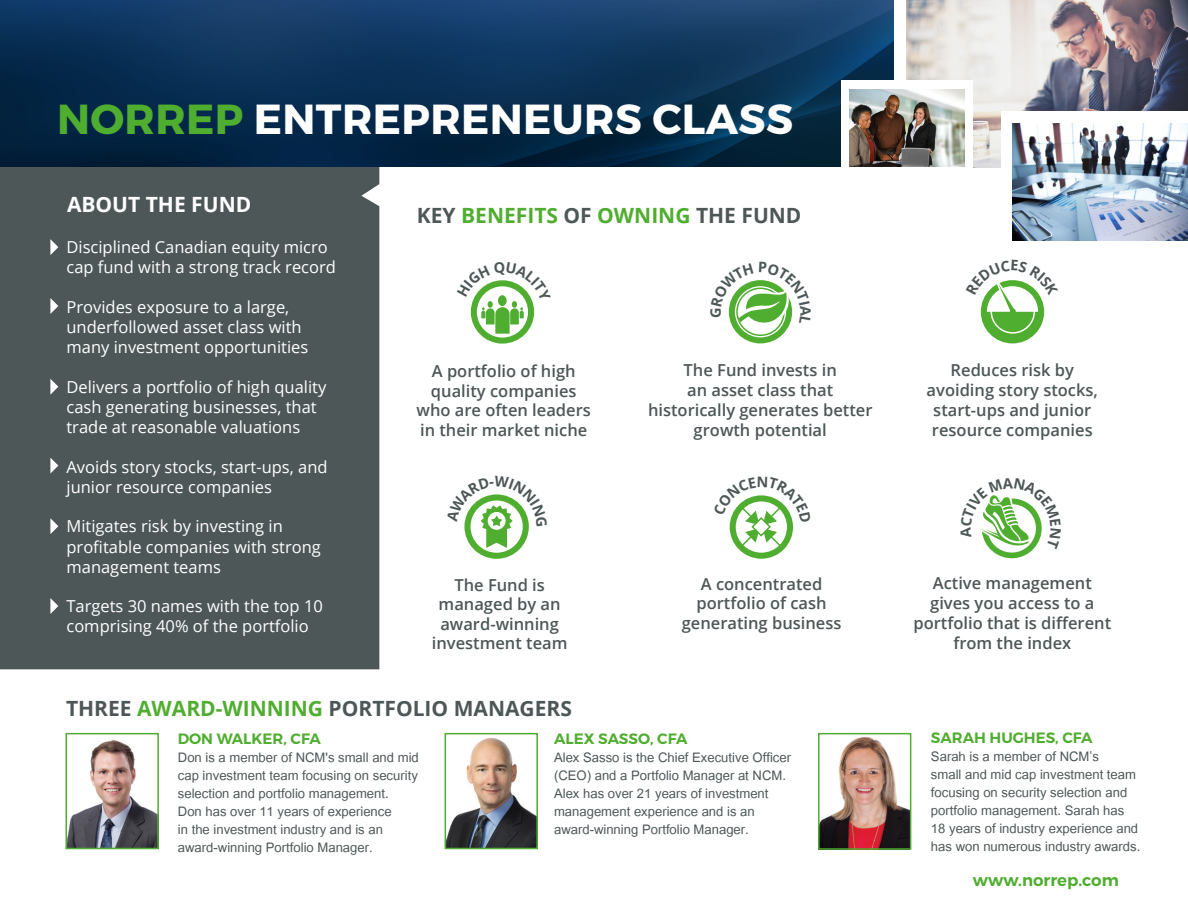
<style>
.page{position:relative;width:1188px;height:918px;background:#fff}
.page>*{position:absolute;margin:0;border:0;box-sizing:border-box;transform-origin:0 0}
.t1{font:700 42px "Montserrat";letter-spacing:.01em;color:#fff}
.t2{font:700 21px "Open Sans";color:#4e5758}
.t3{font:700 21px "Open Sans";color:#4fad2f}
.t4{font:700 21px "Open Sans";color:#fff}
.t5{font:18.3px/18px "Utsaah";color:#4e5758}
.t6{font:16.5px/20.2px "Open Sans";color:#fff}
.t7{font:600 16.5px/19.8px "Open Sans";color:#4e5758;text-align:center}
.t8{font:600 16.5px "Montserrat";color:#4fad2f}
.t9{font:600 15px "Montserrat";color:#4fad2f}
.t10{font:700 14.55px "Open Sans";color:#4e5758}
.s1{color:#4fad2f}
.s2{color:#4e5758}
</style>
<div class="page">
<div style="left:0;top:166px;width:379px;height:503px;background:#4e5758"></div>
<img style="left:0;top:0;width:894px;height:166px">
<svg style="left:50px;top:298px;width:8px;height:16px"></svg>
<svg style="left:50px;top:239px;width:8px;height:16px"></svg>
<svg style="left:50px;top:379px;width:8px;height:16px"></svg>
<svg style="left:50px;top:458px;width:8px;height:16px"></svg>
<svg style="left:50px;top:518px;width:8px;height:16px"></svg>
<svg style="left:50px;top:598px;width:8px;height:16px"></svg>
<img style="left:65px;top:733px;width:91px;height:115px">
<div style="left:66px;top:733px;width:93px;height:116px;border:2px solid #4fad2f"></div>
<img style="left:448px;top:738px;width:87px;height:108px">
<div style="left:445px;top:733px;width:93px;height:116px;border:2px solid #4fad2f"></div>
<img style="left:821px;top:737px;width:87px;height:110px">
<div style="left:818px;top:733px;width:93px;height:117px;border:2px solid #4fad2f"></div>
<div style="left:464px;top:494px;width:65px;height:65px;border:6px solid #4fad2f;border-radius:50%"></div>
<div style="left:471px;top:280px;width:63px;height:64px;border:6px solid #4fad2f;border-radius:50%"></div>
<div style="left:730px;top:495px;width:63px;height:64px;border:6px solid #4fad2f;border-radius:50%"></div>
<div style="left:729px;top:280px;width:63px;height:63px;border:6px solid #4fad2f;border-radius:50%"></div>
<img style="left:907px;top:0;width:281px;height:167px">
<div style="left:1001px;top:112px;width:187px;height:136px;background:#fff"></div>
<img style="left:1013px;top:124px;width:175px;height:117px">
<div style="left:841px;top:80px;width:132px;height:95px;background:#fff"></div>
<img style="left:849px;top:89px;width:115px;height:77px">
<svg style="left:981px;top:495px;width:61px;height:64px"></svg>
<svg style="left:464px;top:494px;width:65px;height:54px"></svg>
<svg style="left:980px;top:280px;width:65px;height:60px"></svg>
<svg style="left:470px;top:280px;width:65px;height:54px"></svg>
<svg style="left:729px;top:495px;width:64px;height:54px"></svg>
<svg style="left:728px;top:280px;width:65px;height:48px"></svg>
<h1 class="t1" style="left:57px;top:93px;width:738px"><span class="s1">NORREP</span> ENTREPRENEURS CLASS</h1>
<p class="t4" style="left:67px;top:190px;width:186px">ABOUT THE FUND</p>
<p class="t6" style="left:67px;top:236px;width:271px">Disciplined Canadian equity micro cap fund with a strong track record</p>
<p class="t6" style="left:67px;top:296px;width:243px">Provides exposure to a large, underfollowed asset class with many investment opportunities</p>
<p class="t6" style="left:67px;top:376px;width:261px">Delivers a portfolio of high quality cash generating businesses, that trade at reasonable valuations</p>
<p class="t6" style="left:67px;top:457px;width:263px;line-height:19.8px">Avoids story stocks, start-ups, and junior resource companies</p>
<p class="t6" style="left:67px;top:516px;width:256px">Mitigates risk by investing in profitable companies with strong management teams</p>
<p class="t6" style="left:67px;top:596px;width:258px;line-height:19.8px">Targets 30 names with the top 10 comprising 40% of the portfolio</p>
<p class="t3" style="left:417px;top:201px;width:386px"><span class="s2">KEY</span> BENEFITS <span class="s2">OF</span> OWNING <span class="s2">THE FUND</span></p>
<p class="t7" style="left:417px;top:361px;width:176px">A portfolio of high quality companies who are often leaders in their market niche</p>
<p class="t7" style="left:432px;top:575px;width:137px">The Fund is managed by an award-winning investment team</p>
<p class="t10" style="left:705px;top:318px;width:12px;rotate:-90deg">G</p>
<p class="t7" style="left:648px;top:360px;width:226px">The Fund invests in<br>an asset class that historically generates better growth potential</p>
<p class="t7" style="left:682px;top:573px;width:161px">A concentrated portfolio of cash generating business</p>
<p class="t2" style="left:66px;top:694px;width:508px">THREE <span class="s1">AWARD-WINNING</span> PORTFOLIO MANAGERS</p>
<p class="t9" style="left:178px;top:729px;width:144px">DON WALKER, CFA</p>
<p class="t5" style="left:178px;top:750px;width:242px">Don is a member of NCM's small and mid cap investment team focusing on security selection and portfolio management.<br>Don has over 11 years of experience<br>in the investment industry and is an award-winning Portfolio Manager.</p>
<p class="t9" style="left:554px;top:729px;width:135px">ALEX SASSO, CFA</p>
<p class="t5" style="left:554px;top:750px;width:239px">Alex Sasso is the Chief Executive Officer (CEO) and a Portfolio Manager at NCM.<br>Alex has over 21 years of investment management experience and is an award-winning Portfolio Manager.</p>
<p class="t7" style="left:927px;top:360px;width:173px">Reduces risk by avoiding story stocks, start-ups and junior resource companies</p>
<p class="t7" style="left:913px;top:573px;width:199px">Active management gives you access to a portfolio that is different from the index</p>
<p class="t9" style="left:931px;top:729px;width:163px">SARAH HUGHES, CFA</p>
<p class="t5" style="left:931px;top:749px;width:211px">Sarah is a member of NCM’s<br>small and mid cap investment team focusing on security selection and portfolio management. Sarah has<br>18 years of industry experience and has won numerous industry awards.</p>
<p class="t8" style="left:973px;top:870px;width:147px">www.norrep.com</p>
</div>
